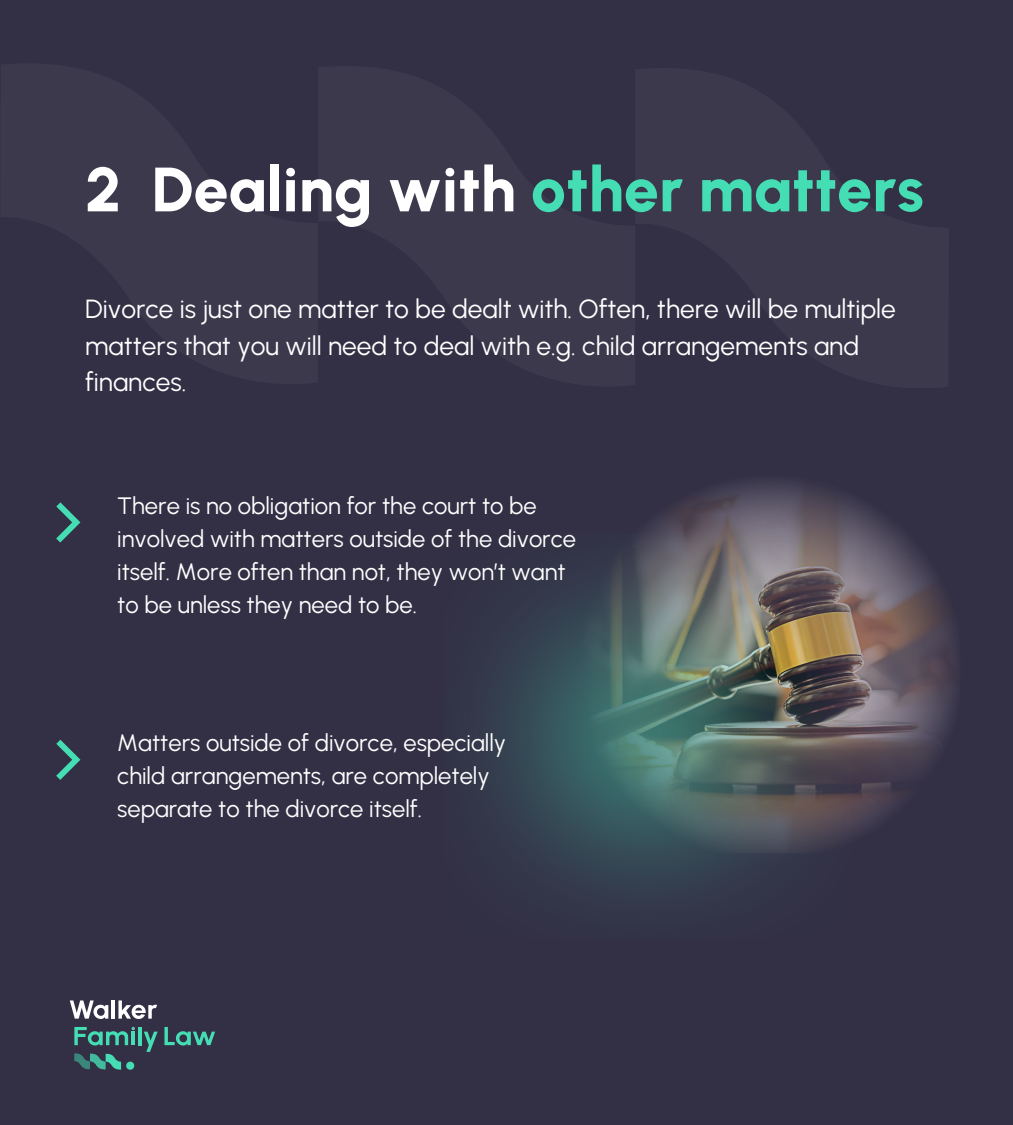
<style>
.page{position:relative;width:1013px;height:1125px;background:#fff}
.page>*{position:absolute;margin:0;border:0;box-sizing:border-box;transform-origin:0 0}
.t1{font:800 62.5px "Urbanist";color:#fff}
.t2{font:26.25px/36.5px "Urbanist";color:#fff}
.t3{font:23.75px/32.8px "Urbanist";color:#fff}
.s1{color:#45ddb3}
</style>
<div class="page">
<div style="left:0;top:0;width:1012px;height:1125px;background:#333045"></div>
<svg style="left:70px;top:1000px;width:38px;height:19px"></svg>
<hr style="left:112px;top:1000px;width:3px;height:19px;background:#fff">
<svg style="left:118px;top:1000px;width:39px;height:19px"></svg>
<hr style="left:138px;top:1027px;width:4px;height:18px;background:#45ddb3">
<svg style="left:144px;top:1032px;width:14px;height:20px"></svg>
<svg style="left:164px;top:1027px;width:51px;height:19px"></svg>
<svg style="left:74px;top:1053px;width:60px;height:17px"></svg>
<svg style="left:74px;top:1027px;width:61px;height:19px"></svg>
<svg style="left:644px;top:481px;width:312px;height:355px"></svg>
<img style="left:482px;top:533px;width:368px;height:368px">
<svg style="left:56px;top:502px;width:24px;height:41px"></svg>
<svg style="left:56px;top:740px;width:24px;height:40px"></svg>
<p class="t1" style="left:85px;top:152px;width:840px">2 Dealing with <span class="s1">other matters</span></p>
<p class="t2" style="left:85px;top:291px;width:812px">Divorce is just one matter to be dealt with. Often, there will be multiple matters that you will need to deal with e.g. child arrangements and finances.</p>
<h1 class="t3" style="left:117px;top:489px;width:460px">There is no obligation for the court to be involved with matters outside of the divorce itself. More often than not, they won’t want to be unless they need to be.</h1>
<p class="t3" style="left:117px;top:726px;width:390px">Matters outside of divorce, especially child arrangements, are completely separate to the divorce itself.</p>
</div>
